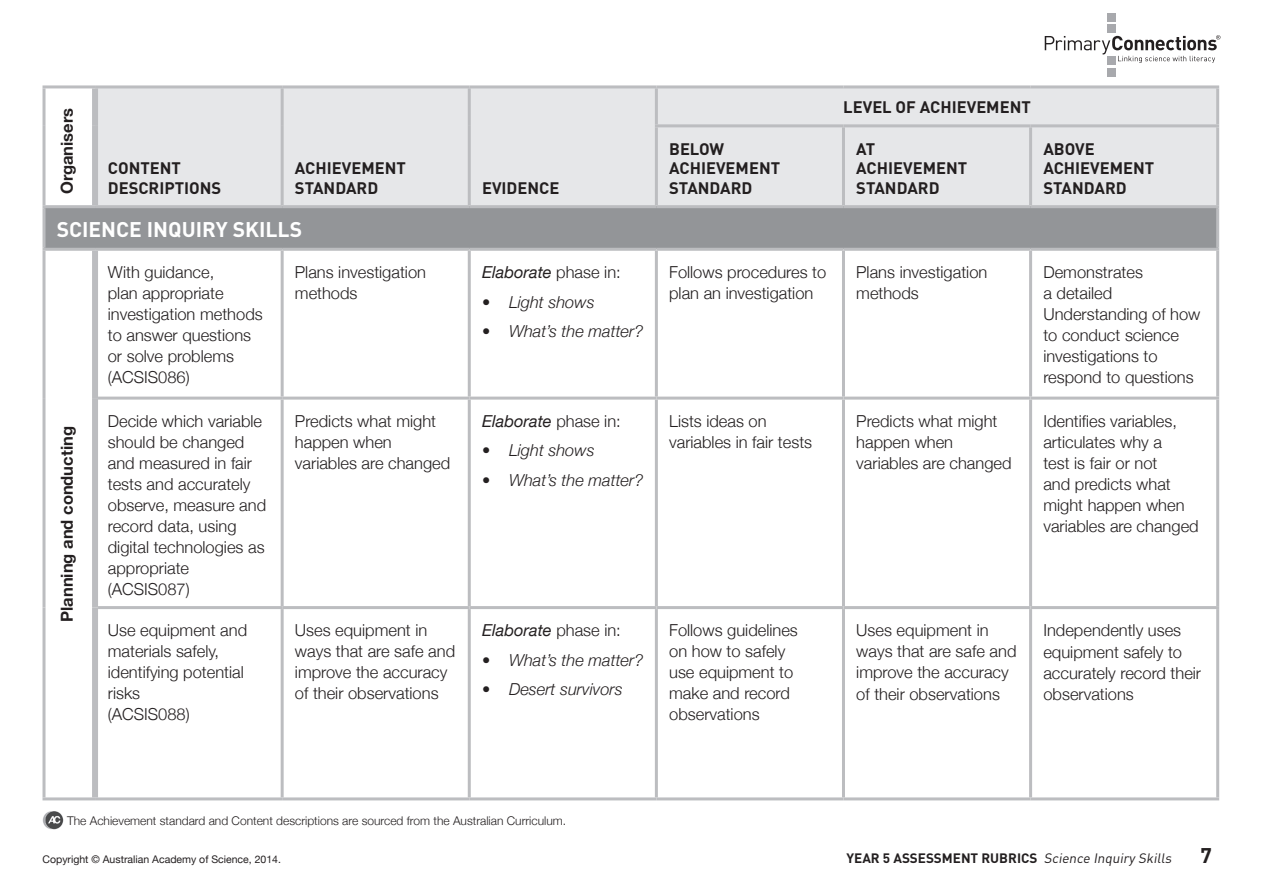
<style>
.page{position:relative;width:1263px;height:893px;background:#fff}
.page>*{position:absolute;margin:0;border:0;box-sizing:border-box;transform-origin:0 0}
.t1{font:700 21px "DIN";color:#fff}
.t2{font:700 21px "DIN";color:#231f20}
.t3{font:300 16.5px/21px "Helvetica Neue";color:#231f20}
.t4{font:700 16.5px/19.5px "DIN";color:#231f20}
.t5{font:italic 300 16.5px "Helvetica Neue";color:#231f20}
.t6{font:italic 16.5px "Helvetica Neue";color:#231f20}
.t7{font:700 16.5px "Helvetica Neue";color:#231f20}
.t8{font:700 13.5px "DIN";color:#231f20}
.t9{font:300 12px "Helvetica Neue";color:#231f20}
.t10{font:10.5px "Helvetica Neue";color:#231f20}
.s1{font-weight:300;font-style:normal}
.s2{font-weight:400;font-style:italic}
</style>
<div class="page">
<div style="left:1106px;top:68px;width:9px;height:9px;background:#a8a9ad"></div>
<div style="left:1106px;top:25px;width:9px;height:8px;background:#a8a9ad"></div>
<div style="left:1106px;top:56px;width:9px;height:9px;background:#a8a9ad"></div>
<div style="left:1106px;top:13px;width:9px;height:9px;background:#a8a9ad"></div>
<svg style="left:1045px;top:35px;width:175px;height:28px"></svg>
<div style="left:98px;top:88px;width:1118px;height:117px;background:#e6e7e9"></div>
<div style="left:44px;top:207px;width:1174px;height:42px;background:#939598"></div>
<hr style="left:43px;top:85px;width:52px;height:3px;background:#bcbdc0">
<hr style="left:43px;top:88px;width:3px;height:38px;background:#bcbdc0">
<hr style="left:95px;top:85px;width:187px;height:3px;background:#bcbdc0">
<hr style="left:282px;top:85px;width:187px;height:3px;background:#bcbdc0">
<hr style="left:469px;top:85px;width:187px;height:3px;background:#bcbdc0">
<hr style="left:468px;top:88px;width:3px;height:38px;background:#bcbdc0">
<hr style="left:656px;top:85px;width:187px;height:3px;background:#bcbdc0">
<hr style="left:655px;top:88px;width:3px;height:36px;background:#bcbdc0">
<hr style="left:843px;top:85px;width:187px;height:3px;background:#bcbdc0">
<hr style="left:1030px;top:85px;width:189px;height:3px;background:#bcbdc0">
<hr style="left:1216px;top:88px;width:3px;height:36px;background:#bcbdc0">
<hr style="left:43px;top:126px;width:3px;height:79px;background:#bcbdc0">
<hr style="left:468px;top:126px;width:3px;height:79px;background:#bcbdc0">
<hr style="left:655px;top:124px;width:188px;height:3px;background:#bcbdc0">
<hr style="left:655px;top:127px;width:3px;height:78px;background:#bcbdc0">
<hr style="left:843px;top:124px;width:187px;height:3px;background:#bcbdc0">
<hr style="left:842px;top:127px;width:3px;height:78px;background:#bcbdc0">
<hr style="left:1030px;top:124px;width:189px;height:3px;background:#bcbdc0">
<hr style="left:1029px;top:127px;width:3px;height:78px;background:#bcbdc0">
<hr style="left:1216px;top:127px;width:3px;height:78px;background:#bcbdc0">
<hr style="left:43px;top:205px;width:52px;height:3px;background:#bcbdc0">
<hr style="left:43px;top:208px;width:3px;height:40px;background:#bcbdc0">
<hr style="left:1216px;top:208px;width:3px;height:40px;background:#bcbdc0">
<hr style="left:43px;top:248px;width:52px;height:3px;background:#bcbdc0">
<hr style="left:43px;top:251px;width:3px;height:147px;background:#bcbdc0">
<hr style="left:95px;top:248px;width:187px;height:3px;background:#bcbdc0">
<hr style="left:282px;top:248px;width:187px;height:3px;background:#bcbdc0">
<hr style="left:469px;top:248px;width:187px;height:3px;background:#bcbdc0">
<hr style="left:468px;top:251px;width:3px;height:146px;background:#bcbdc0">
<hr style="left:656px;top:248px;width:187px;height:3px;background:#bcbdc0">
<hr style="left:655px;top:251px;width:3px;height:146px;background:#bcbdc0">
<hr style="left:843px;top:248px;width:187px;height:3px;background:#bcbdc0">
<hr style="left:842px;top:251px;width:3px;height:146px;background:#bcbdc0">
<hr style="left:1030px;top:248px;width:189px;height:3px;background:#bcbdc0">
<hr style="left:1029px;top:251px;width:3px;height:146px;background:#bcbdc0">
<hr style="left:1216px;top:251px;width:3px;height:146px;background:#bcbdc0">
<hr style="left:43px;top:398px;width:3px;height:210px;background:#bcbdc0">
<hr style="left:98px;top:397px;width:184px;height:3px;background:#bcbdc0">
<hr style="left:282px;top:397px;width:187px;height:3px;background:#bcbdc0">
<hr style="left:469px;top:397px;width:187px;height:3px;background:#bcbdc0">
<hr style="left:468px;top:400px;width:3px;height:206px;background:#bcbdc0">
<hr style="left:656px;top:397px;width:187px;height:3px;background:#bcbdc0">
<hr style="left:655px;top:400px;width:3px;height:206px;background:#bcbdc0">
<hr style="left:843px;top:397px;width:187px;height:3px;background:#bcbdc0">
<hr style="left:842px;top:400px;width:3px;height:206px;background:#bcbdc0">
<hr style="left:1030px;top:397px;width:189px;height:3px;background:#bcbdc0">
<hr style="left:1029px;top:400px;width:3px;height:206px;background:#bcbdc0">
<hr style="left:1216px;top:400px;width:3px;height:206px;background:#bcbdc0">
<hr style="left:43px;top:608px;width:3px;height:189px;background:#bcbdc0">
<hr style="left:98px;top:606px;width:184px;height:3px;background:#bcbdc0">
<hr style="left:282px;top:606px;width:187px;height:3px;background:#bcbdc0">
<hr style="left:469px;top:606px;width:187px;height:3px;background:#bcbdc0">
<hr style="left:468px;top:609px;width:3px;height:188px;background:#bcbdc0">
<hr style="left:656px;top:606px;width:187px;height:3px;background:#bcbdc0">
<hr style="left:655px;top:609px;width:3px;height:188px;background:#bcbdc0">
<hr style="left:843px;top:606px;width:187px;height:3px;background:#bcbdc0">
<hr style="left:842px;top:609px;width:3px;height:188px;background:#bcbdc0">
<hr style="left:1030px;top:606px;width:189px;height:3px;background:#bcbdc0">
<hr style="left:1029px;top:609px;width:3px;height:188px;background:#bcbdc0">
<hr style="left:1216px;top:609px;width:3px;height:188px;background:#bcbdc0">
<hr style="left:43px;top:797px;width:52px;height:3px;background:#bcbdc0">
<hr style="left:95px;top:797px;width:187px;height:3px;background:#bcbdc0">
<hr style="left:282px;top:797px;width:187px;height:3px;background:#bcbdc0">
<hr style="left:469px;top:797px;width:187px;height:3px;background:#bcbdc0">
<hr style="left:656px;top:797px;width:187px;height:3px;background:#bcbdc0">
<hr style="left:843px;top:797px;width:187px;height:3px;background:#bcbdc0">
<hr style="left:1030px;top:797px;width:189px;height:3px;background:#bcbdc0">
<div style="left:92px;top:88px;width:6px;height:38px;background:#bcbdc0"></div>
<div style="left:92px;top:126px;width:6px;height:79px;background:#bcbdc0"></div>
<div style="left:92px;top:251px;width:6px;height:147px;background:#bcbdc0"></div>
<div style="left:92px;top:398px;width:6px;height:210px;background:#bcbdc0"></div>
<div style="left:92px;top:608px;width:6px;height:189px;background:#bcbdc0"></div>
<hr style="left:281px;top:88px;width:3px;height:38px;background:#bcbdc0">
<hr style="left:281px;top:126px;width:3px;height:79px;background:#bcbdc0">
<hr style="left:281px;top:251px;width:3px;height:146px;background:#bcbdc0">
<hr style="left:281px;top:400px;width:3px;height:206px;background:#bcbdc0">
<hr style="left:281px;top:609px;width:3px;height:188px;background:#bcbdc0">
<hr style="left:95px;top:205px;width:187px;height:3px;background:#bcbdc0">
<hr style="left:282px;top:205px;width:187px;height:3px;background:#bcbdc0">
<hr style="left:469px;top:205px;width:187px;height:3px;background:#bcbdc0">
<hr style="left:656px;top:205px;width:187px;height:3px;background:#bcbdc0">
<hr style="left:843px;top:205px;width:187px;height:3px;background:#bcbdc0">
<hr style="left:1030px;top:205px;width:189px;height:3px;background:#bcbdc0">
<img style="left:43px;top:811px;width:21px;height:19px">
<p class="t7" style="left:52px;top:194px;width:87px;rotate:-90deg">Organisers</p>
<p class="t4" style="left:108px;top:158px;width:114px">CONTENT<br>DESCRIPTIONS</p>
<p class="t4" style="left:295px;top:158px;width:112px">ACHIEVEMENT<br>STANDARD</p>
<p class="t1" style="left:57px;top:215px;width:222px">SCIENCE INQUIRY SKILLS</p>
<p class="t4" style="left:482px;top:178px;width:79px">EVIDENCE</p>
<p class="t7" style="left:52px;top:622px;width:197px;rotate:-90deg">Planning and conducting</p>
<p class="t3" style="left:108px;top:261px;width:156px">With guidance,<br>plan appropriate investigation methods to answer questions or solve problems (ACSIS086)</p>
<p class="t3" style="left:295px;top:261px;width:133px">Plans investigation methods</p>
<p class="t6" style="left:482px;top:258px;width:140px">Elaborate <span class="s1">phase in:</span></p>
<p class="t5" style="left:482px;top:289px;width:114px">• Light shows</p>
<p class="t5" style="left:482px;top:318px;width:163px">• What’s the matter?</p>
<p class="t3" style="left:108px;top:410px;width:160px">Decide which variable should be changed and measured in fair tests and accurately observe, measure and record data, using digital technologies as appropriate (ACSIS087)</p>
<p class="t3" style="left:295px;top:410px;width:157px">Predicts what might happen when variables are changed</p>
<p class="t6" style="left:482px;top:407px;width:140px">Elaborate <span class="s1">phase in:</span></p>
<p class="t5" style="left:482px;top:438px;width:114px">• Light shows</p>
<p class="t5" style="left:482px;top:467px;width:163px">• What’s the matter?</p>
<p class="t3" style="left:108px;top:619px;width:141px">Use equipment and materials safely, identifying potential risks<br>(ACSIS088)</p>
<p class="t3" style="left:295px;top:619px;width:162px">Uses equipment in ways that are safe and improve the accuracy of their observations</p>
<p class="t6" style="left:482px;top:617px;width:140px">Elaborate <span class="s1">phase in:</span></p>
<p class="t5" style="left:482px;top:647px;width:163px">• What’s the matter?</p>
<p class="t5" style="left:482px;top:677px;width:142px">• Desert survivors</p>
<p class="t4" style="left:843px;top:97px;width:189px">LEVEL OF ACHIEVEMENT</p>
<p class="t4" style="left:669px;top:139px;width:112px">BELOW<br>ACHIEVEMENT<br>STANDARD</p>
<p class="t4" style="left:856px;top:139px;width:112px">AT<br>ACHIEVEMENT<br>STANDARD</p>
<p class="t4" style="left:1043px;top:139px;width:112px">ABOVE<br>ACHIEVEMENT<br>STANDARD</p>
<p class="t3" style="left:669px;top:261px;width:159px">Follows procedures to plan an investigation</p>
<p class="t3" style="left:856px;top:261px;width:133px">Plans investigation methods</p>
<p class="t3" style="left:1043px;top:261px;width:159px">Demonstrates<br>a detailed<br>Understanding of how to conduct science investigations to respond to questions</p>
<p class="t3" style="left:669px;top:410px;width:145px">Lists ideas on variables in fair tests</p>
<p class="t3" style="left:856px;top:410px;width:157px">Predicts what might happen when variables are changed</p>
<p class="t3" style="left:1043px;top:410px;width:157px">Identifies variables, articulates why a<br>test is fair or not<br>and predicts what might happen when variables are changed</p>
<p class="t3" style="left:669px;top:619px;width:130px">Follows guidelines on how to safely use equipment to make and record observations</p>
<p class="t3" style="left:856px;top:619px;width:162px">Uses equipment in ways that are safe and improve the accuracy of their observations</p>
<p class="t3" style="left:1043px;top:619px;width:159px">Independently uses equipment safely to accurately record their observations</p>
<p class="t9" style="left:67px;top:811px;width:501px">The Achievement standard and Content descriptions are sourced from the Australian Curriculum.</p>
<p class="t10" style="left:43px;top:850px;width:240px">Copyright © Australian Academy of Science, 2014.</p>
<p class="t8" style="left:846px;top:849px;width:329px">YEAR 5 ASSESSMENT RUBRICS <span class="s2">Science Inquiry Skills</span></p>
<p class="t2" style="left:1200px;top:841px;width:13px">7</p>
</div>
